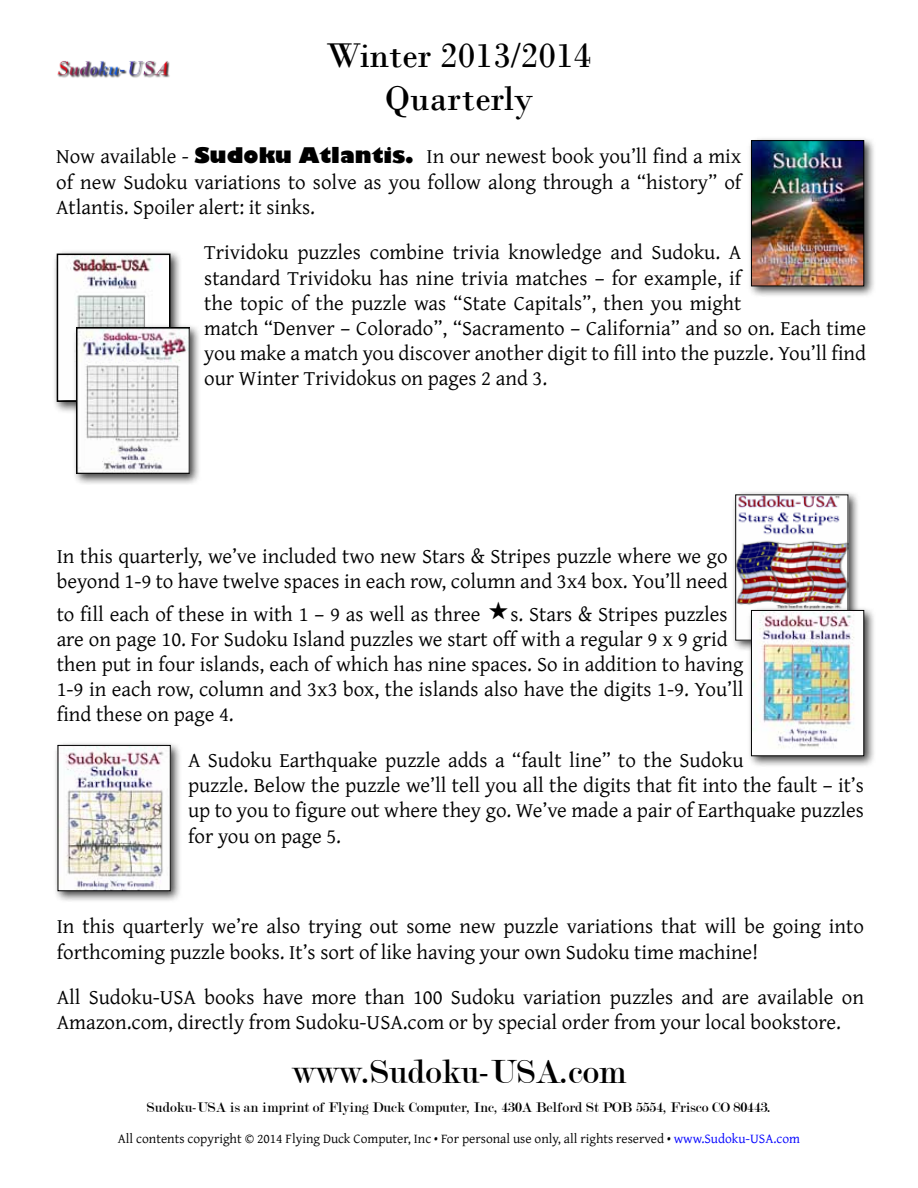
<style>
.page{position:relative;width:918px;height:1188px;background:#fff}
.page>*{position:absolute;margin:0;border:0;box-sizing:border-box;transform-origin:0 0}
.t1{font:36px/43.2px "Bodoni";color:#000;text-align:center}
.t2{font:36px "Modern";color:#000}
.t3{font:21px/25.2px "Gentium Plus";color:#000}
.t4{font:15px "Modern";color:#000}
.t5{font:13.5px "Gentium Plus";color:#000}
.s1{font-family:"Gill Sans";font-weight:800}
.s2{color:#00f}
</style>
<div class="page">
<div style="left:52px;top:249px;width:130px;height:165px;background:#000;opacity:.75"></div>
<img style="left:60px;top:257px;width:108px;height:142px">
<div style="left:57px;top:254px;width:114px;height:148px;border:2px solid #000"></div>
<div style="left:72px;top:323px;width:129px;height:162px;background:#000;opacity:.75"></div>
<img style="left:79px;top:330px;width:108px;height:142px">
<div style="left:747px;top:136px;width:129px;height:162px;background:#000;opacity:.75"></div>
<img style="left:753px;top:142px;width:109px;height:142px">
<div style="left:751px;top:140px;width:113px;height:146px;border:1px solid #000"></div>
<div style="left:731px;top:490px;width:129px;height:162px;background:#000;opacity:.75"></div>
<img style="left:737px;top:497px;width:109px;height:141px">
<div style="left:735px;top:495px;width:113px;height:145px;border:1px solid #000"></div>
<img style="left:57px;top:61px;width:113px;height:17px">
<div style="left:53px;top:741px;width:129px;height:162px;background:#000;opacity:.75"></div>
<img style="left:60px;top:747px;width:109px;height:142px">
<div style="left:58px;top:745px;width:113px;height:146px;border:1px solid #000"></div>
<div style="left:747px;top:606px;width:129px;height:162px;background:#000;opacity:.75"></div>
<img style="left:753px;top:612px;width:109px;height:142px">
<div style="left:751px;top:610px;width:113px;height:146px;border:1px solid #000"></div>
<h1 class="t1" style="left:327px;top:34px;width:266px">Winter 2013/2014<br>Quarterly</h1>
<p class="t3" style="left:56px;top:142px;width:687px;text-align:justify">Now available - <span class="s1">Sudoku Atlantis.</span> In our newest book you’ll find a mix of new Sudoku variations to solve as you follow along through a “history” of Atlantis. Spoiler alert: it sinks.</p>
<p class="t3" style="left:204px;top:238px;width:663px">Trividoku puzzles combine trivia knowledge and Sudoku. A<br>standard Trividoku has nine trivia matches – for example, if<br>the topic of the puzzle was “State Capitals”, then you might<br>match “Denver – Colorado”, “Sacramento – California” and so on. Each time you make a match you discover another digit to fill into the puzzle. You’ll find our Winter Trividokus on pages 2 and 3.</p>
<p class="t3" style="left:57px;top:542px;width:672px">In this quarterly, we’ve included two new Stars &amp; Stripes puzzle where we go beyond 1-9 to have twelve spaces in each row, column and 3x4 box. You’ll need</p>
<p class="t3" style="left:57px;top:600px;width:425px">to fill each of these in with 1 – 9 as well as three</p>
<p class="t3" style="left:57px;top:600px;width:688px;text-indent:454px">s. Stars &amp; Stripes puzzles are on page 10. For Sudoku Island puzzles we start off with a regular 9 x 9 grid then put in four islands, each of which has nine spaces. So in addition to having 1-9 in each row, column and 3x3 box, the islands also have the digits 1-9. You’ll find these on page 4.</p>
<p class="t3" style="left:188px;top:746px;width:677px">A Sudoku Earthquake puzzle adds a “fault line” to the Sudoku<br>puzzle. Below the puzzle we’ll tell you all the digits that fit into the fault – it’s up to you to figure out where they go. We’ve made a pair of Earthquake puzzles for you on page 5.</p>
<p class="t3" style="left:57px;top:912px;width:809px">In this quarterly we’re also trying out some new puzzle variations that will be going into forthcoming puzzle books. It’s sort of like having your own Sudoku time machine!</p>
<p class="t3" style="left:57px;top:983px;width:809px">All Sudoku-USA books have more than 100 Sudoku variation puzzles and are available on<br>Amazon.com, directly from Sudoku-USA.com or by special order from your local bookstore.</p>
<h1 class="t2" style="left:292px;top:1054px;width:336px">www.Sudoku-USA.com</h1>
<p class="t4" style="left:147px;top:1100px;width:626px">Sudoku-USA is an imprint of Flying Duck Computer, Inc, 430A Belford St POB 5554, Frisco CO 80443.</p>
<p class="t5" style="left:118px;top:1126px;width:684px">All contents copyright © 2014 Flying Duck Computer, Inc • For personal use only, all rights reserved • <span class="s2">www.Sudoku-USA.com</span></p>
</div>
